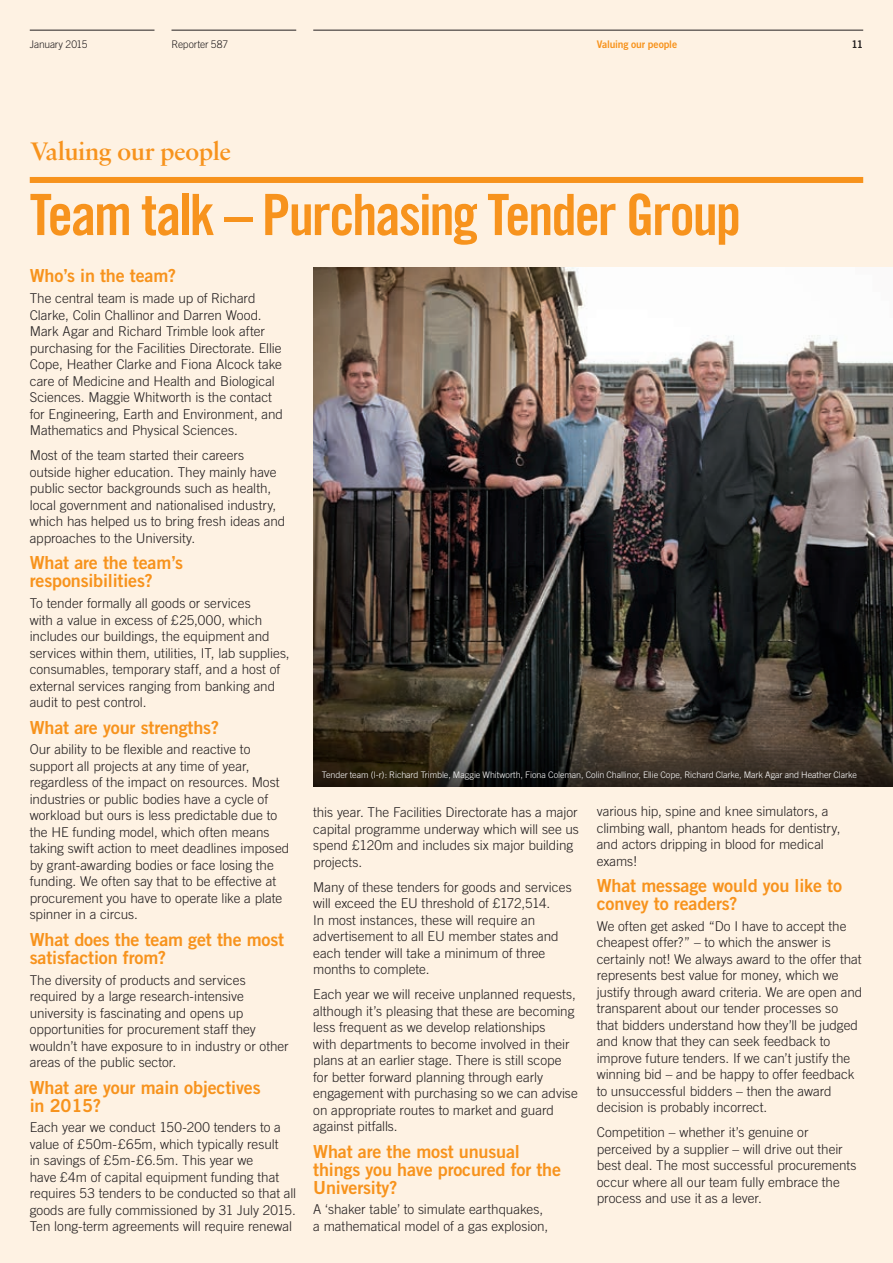
<style>
.page{position:relative;width:893px;height:1263px;background:#fef2e3}
.page>*{position:absolute;margin:0;border:0;box-sizing:border-box;transform-origin:0 0}
.t1{font:57px "Trade Gothic Bold Cond Twenty";letter-spacing:-.04em;color:#f7931d}
.t2{font:27px "Sabon Semi Bold PL";letter-spacing:-.02em;color:#f7931d}
.t3{font:18px/18px "Trade Gothic Bold Two";letter-spacing:-.01em;color:#f7931d}
.t4{font:300 13.5px/16.5px "Trade Gothic";letter-spacing:-.005em;color:#231f20}
.t5{font:300 10.5px "Trade Gothic";letter-spacing:-.015em;color:#231f20}
.t6{font:10.5px "Trade Gothic Bold Two";letter-spacing:-.015em;color:#f7931d}
.t7{font:10.5px "Trade Gothic Bold Two";color:#231f20}
.t8{font:300 9px "Trade Gothic";letter-spacing:-.01em;color:#fff}
</style>
<div class="page">
<hr style="left:313px;top:30px;width:550px;height:1px;background:#231f20">
<hr style="left:171px;top:30px;width:125px;height:1px;background:#231f20">
<hr style="left:30px;top:30px;width:124px;height:1px;background:#231f20">
<img style="left:313px;top:268px;width:580px;height:459px">
<div style="left:30px;top:177px;width:833px;height:6px;background:#f7931d"></div>
<svg style="left:313px;top:727px;width:580px;height:60px;background:#342c22"></svg>
<p class="t5" style="left:30px;top:38px;width:59px">January 2015</p>
<p class="t5" style="left:171px;top:38px;width:58px">Reporter 587</p>
<p class="t6" style="left:597px;top:37px;width:82px">Valuing our people</p>
<p class="t7" style="left:852px;top:37px;width:13px">11</p>
<h2 class="t2" style="left:30px;top:135px;width:203px">Valuing our people</h2>
<h1 class="t1" style="left:30px;top:180px;width:713px">Team talk – Purchasing Tender Group</h1>
<h3 class="t3" style="left:30px;top:267px;width:148px">Who’s in the team?</h3>
<p class="t4" style="left:30px;top:290px;width:255px">The central team is made up of Richard Clarke, Colin Challinor and Darren Wood.<br>Mark Agar and Richard Trimble look after purchasing for the Facilities Directorate. Ellie Cope, Heather Clarke and Fiona Alcock take care of Medicine and Health and Biological Sciences. Maggie Whitworth is the contact for Engineering, Earth and Environment, and Mathematics and Physical Sciences.</p>
<p class="t4" style="left:30px;top:447px;width:257px">Most of the team started their careers outside higher education. They mainly have public sector backgrounds such as health, local government and nationalised industry, which has helped us to bring fresh ideas and approaches to the University.</p>
<h3 class="t3" style="left:30px;top:553px;width:155px">What are the team’s responsibilities?</h3>
<p class="t4" style="left:30px;top:595px;width:261px">To tender formally all goods or services<br>with a value in excess of £25,000, which includes our buildings, the equipment and services within them, utilities, IT, lab supplies, consumables, temporary staff, and a host of external services ranging from banking and audit to pest control.</p>
<h3 class="t3" style="left:30px;top:718px;width:191px">What are your strengths?</h3>
<p class="t4" style="left:30px;top:741px;width:261px">Our ability to be flexible and reactive to support all projects at any time of year, regardless of the impact on resources. Most industries or public bodies have a cycle of workload but ours is less predictable due to the HE funding model, which often means taking swift action to meet deadlines imposed by grant-awarding bodies or face losing the funding. We often say that to be effective at procurement you have to operate like a plate spinner in a circus.</p>
<h3 class="t3" style="left:30px;top:930px;width:256px">What does the team get the most satisfaction from?</h3>
<p class="t4" style="left:30px;top:971px;width:260px">The diversity of products and services required by a large research-intensive university is fascinating and opens up opportunities for procurement staff they wouldn’t have exposure to in industry or other areas of the public sector.</p>
<h3 class="t3" style="left:30px;top:1078px;width:232px">What are your main objectives in 2015?</h3>
<p class="t4" style="left:30px;top:1119px;width:268px">Each year we conduct 150-200 tenders to a value of £50m-£65m, which typically result<br>in savings of £5m-£6.5m. This year we<br>have £4m of capital equipment funding that requires 53 tenders to be conducted so that all goods are fully commissioned by 31 July 2015.<br>Ten long-term agreements will require renewal</p>
<p class="t8" style="left:322px;top:770px;width:537px">Tender team (l-r): Richard Trimble, Maggie Whitworth, Fiona Coleman, Colin Challinor, Ellie Cope, Richard Clarke, Mark Agar and Heather Clarke</p>
<p class="t4" style="left:313px;top:804px;width:267px">this year. The Facilities Directorate has a major capital programme underway which will see us spend £120m and includes six major building projects.</p>
<p class="t4" style="left:313px;top:878px;width:260px">Many of these tenders for goods and services will exceed the EU threshold of £172,514.<br>In most instances, these will require an advertisement to all EU member states and each tender will take a minimum of three months to complete.</p>
<p class="t4" style="left:313px;top:986px;width:266px">Each year we will receive unplanned requests, although it’s pleasing that these are becoming less frequent as we develop relationships<br>with departments to become involved in their plans at an earlier stage. There is still scope for better forward planning through early engagement with purchasing so we can advise on appropriate routes to market and guard against pitfalls.</p>
<h3 class="t3" style="left:313px;top:1142px;width:249px">What are the most unusual things you have procured for the<br>University?</h3>
<p class="t4" style="left:313px;top:1201px;width:236px">A ‘shaker table’ to simulate earthquakes, a mathematical model of a gas explosion,</p>
<p class="t4" style="left:597px;top:803px;width:245px">various hip, spine and knee simulators, a climbing wall, phantom heads for dentistry, and actors dripping in blood for medical exams!</p>
<h3 class="t3" style="left:597px;top:876px;width:247px">What message would you like to convey to readers?</h3>
<p class="t4" style="left:597px;top:917px;width:267px">We often get asked “Do I have to accept the cheapest offer?” – to which the answer is certainly not! We always award to the offer that represents best value for money, which we justify through award criteria. We are open and transparent about our tender processes so that bidders understand how they’ll be judged and know that they can seek feedback to improve future tenders. If we can’t justify the winning bid – and be happy to offer feedback to unsuccessful bidders – then the award decision is probably incorrect.</p>
<p class="t4" style="left:597px;top:1124px;width:261px">Competition – whether it’s genuine or perceived by a supplier – will drive out their best deal. The most successful procurements occur where all our team fully embrace the process and use it as a lever.</p>
</div>
